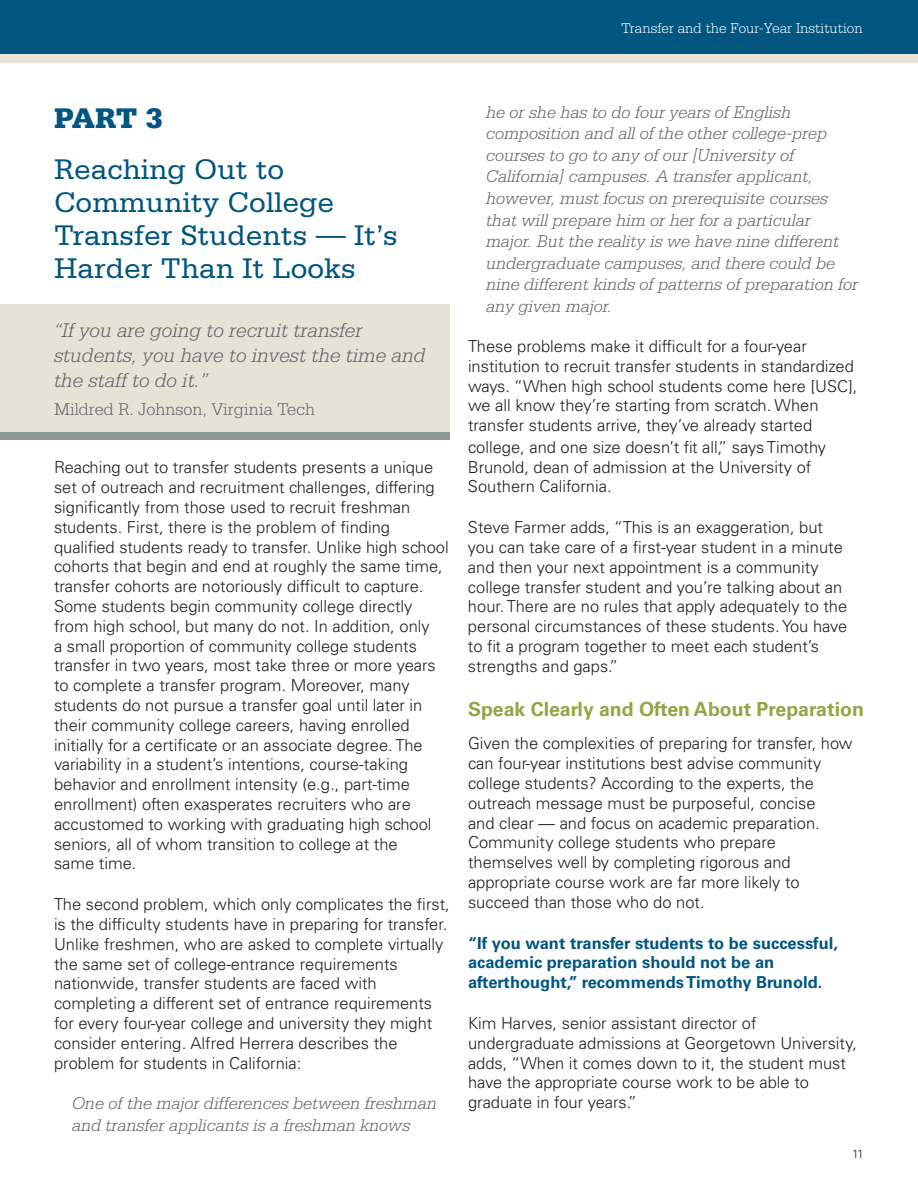
<style>
.page{position:relative;width:918px;height:1188px;background:#fff}
.page>*{position:absolute;margin:0;border:0;box-sizing:border-box;transform-origin:0 0}
.t1{font:30px/33px "Serifa Std";color:#005581}
.t2{font:900 30px "Serifa Std";color:#005581}
.t3{font:italic 300 21px/25.2px "Serifa Std";color:#636466}
.t4{font:700 19.5px "Univers LT Std";color:#94a545}
.t5{font:italic 300 18px/21.6px "Serifa Std";color:#636466}
.t6{font:300 18px "Serifa Std";color:#636466}
.t7{font:300 16.5px/19.8px "Univers LT Std";color:#231f20}
.t8{font:700 16.5px/19.8px "Univers LT Std";color:#005581}
.t9{font:300 15px "Serifa Std";color:#fff}
.t10{font:300 12px "Univers LT Std";color:#231f20}
</style>
<div class="page">
<div style="left:0;top:26px;width:918px;height:37px;background:#e8e1d6"></div>
<div style="left:0;top:0;width:918px;height:54px;background:#005581"></div>
<div style="left:0;top:314px;width:450px;height:126px;background:#8b9b93"></div>
<div style="left:0;top:304px;width:450px;height:128px;background:#e8e1d6"></div>
<p class="t9" style="left:622px;top:20px;width:243px">Transfer and the Four-Year Institution</p>
<h1 class="t2" style="left:54px;top:100px;width:110px">PART 3</h1>
<h1 class="t1" style="left:54px;top:153px;width:345px">Reaching Out to<br>Community College<br>Transfer Students — It’s<br>Harder Than It Looks</h1>
<p class="t3" style="left:54px;top:317px;width:373px">“If you are going to recruit transfer students, you have to invest the time and the staff to do it.”</p>
<p class="t6" style="left:54px;top:399px;width:263px">Mildred R. Johnson, Virginia Tech</p>
<p class="t7" style="left:54px;top:458px;width:396px">Reaching out to transfer students presents a unique set of outreach and recruitment challenges, differing significantly from those used to recruit freshman students. First, there is the problem of finding qualified students ready to transfer. Unlike high school cohorts that begin and end at roughly the same time, transfer cohorts are notoriously difficult to capture.<br>Some students begin community college directly from high school, but many do not. In addition, only<br>a small proportion of community college students transfer in two years, most take three or more years to complete a transfer program. Moreover, many students do not pursue a transfer goal until later in their community college careers, having enrolled initially for a certificate or an associate degree. The variability in a student’s intentions, course-taking behavior and enrollment intensity (e.g., part-time enrollment) often exasperates recruiters who are accustomed to working with graduating high school seniors, all of whom transition to college at the<br>same time.</p>
<p class="t7" style="left:54px;top:894px;width:397px">The second problem, which only complicates the first, is the difficulty students have in preparing for transfer.<br>Unlike freshmen, who are asked to complete virtually the same set of college-entrance requirements nationwide, transfer students are faced with completing a different set of entrance requirements for every four-year college and university they might consider entering. Alfred Herrera describes the problem for students in California:</p>
<p class="t5" style="left:72px;top:1092px;width:366px">One of the major differences between freshman and transfer applicants is a freshman knows</p>
<p class="t5" style="left:486px;top:101px;width:374px">he or she has to do four years of English composition and all of the other college-prep courses to go to any of our [University of California] campuses. A transfer applicant, however, must focus on prerequisite courses that will prepare him or her for a particular major. But the reality is we have nine different undergraduate campuses, and there could be nine different kinds of patterns of preparation for any given major.</p>
<p class="t7" style="left:468px;top:336px;width:391px">These problems make it difficult for a four-year institution to recruit transfer students in standardized ways. “When high school students come here [USC], we all know they’re starting from scratch. When transfer students arrive, they’ve already started</p>
<p class="t7" style="left:468px;top:437px;width:360px">college, and one size doesn’t fit all,” says Timothy<br>Brunold, dean of admission at the University of<br>Southern California.</p>
<p class="t7" style="left:468px;top:517px;width:381px">Steve Farmer adds, “This is an exaggeration, but you can take care of a first-year student in a minute and then your next appointment is a community college transfer student and you’re talking about an hour. There are no rules that apply adequately to the personal circumstances of these students. You have to fit a program together to meet each student’s strengths and gaps.”</p>
<p class="t4" style="left:468px;top:698px;width:397px">Speak Clearly and Often About Preparation</p>
<p class="t7" style="left:468px;top:734px;width:386px">Given the complexities of preparing for transfer, how can four-year institutions best advise community college students? According to the experts, the outreach message must be purposeful, concise<br>and clear — and focus on academic preparation.<br>Community college students who prepare themselves well by completing rigorous and appropriate course work are far more likely to succeed than those who do not.</p>
<p class="t8" style="left:468px;top:933px;width:372px">“If you want transfer students to be successful, academic preparation should not be an afterthought,” recommends Timothy Brunold.</p>
<p class="t7" style="left:468px;top:1013px;width:391px">Kim Harves, senior assistant director of undergraduate admissions at Georgetown University, adds, “When it comes down to it, the student must have the appropriate course work to be able to graduate in four years.”</p>
<p class="t10" style="left:852px;top:1146px;width:13px">11</p>
</div>
